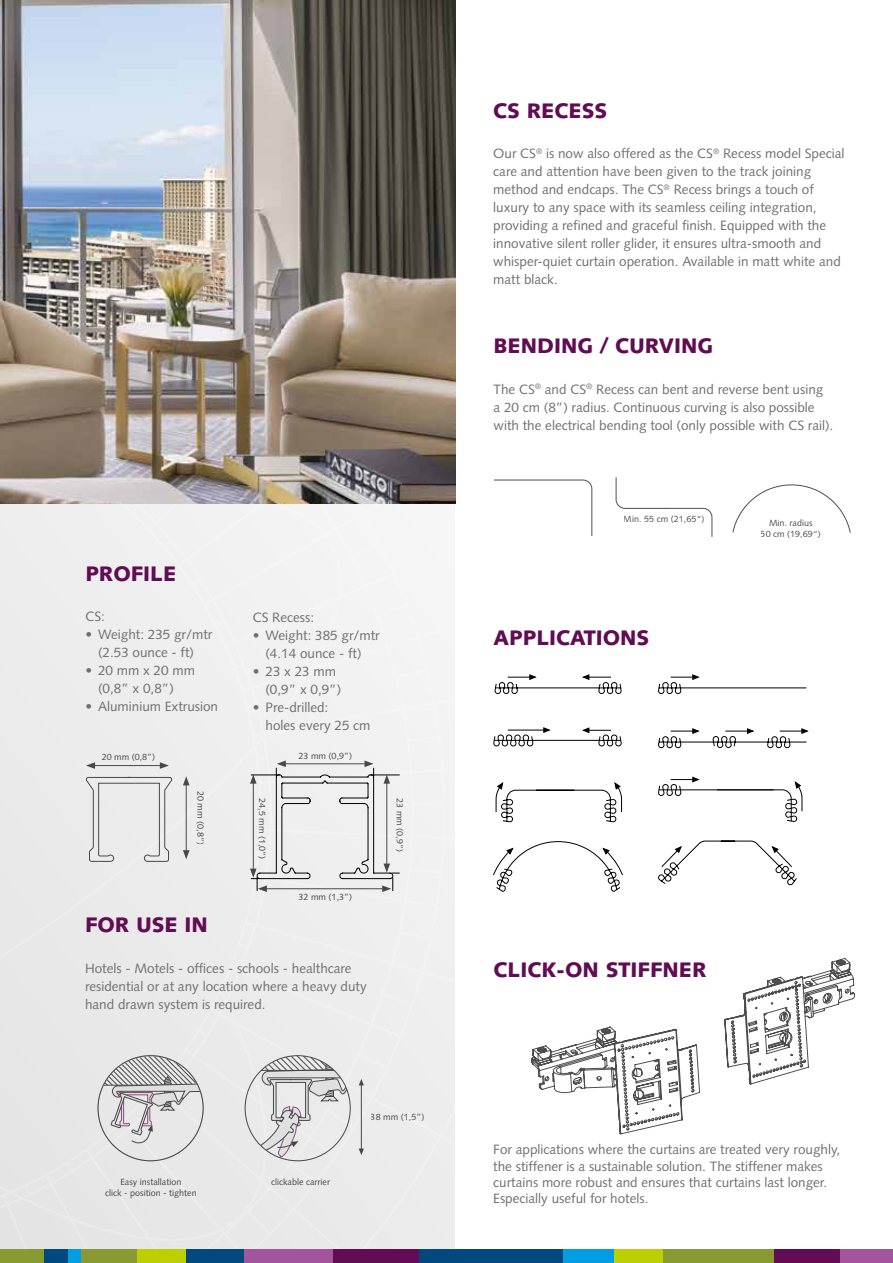
<style>
.page{position:relative;width:893px;height:1263px;background:#fff}
.page>*{position:absolute;margin:0;border:0;box-sizing:border-box;transform-origin:0 0}
.t1{font:900 21px "Syntax";color:#610c53}
.t2{font:13.5px/18px "Syntax";color:#706f6f}
.t3{font:9px/10.5px "Syntax";color:#000;text-align:center}
</style>
<div class="page">
<div style="left:0;top:504px;width:455px;height:746px;background:#ededed"></div>
<div style="left:243px;top:1250px;width:90px;height:13px;background:#a2559d"></div>
<div style="left:836px;top:1250px;width:57px;height:13px;background:#a2559d"></div>
<div style="left:0;top:1250px;width:44px;height:13px;background:#899a32"></div>
<div style="left:68px;top:1250px;width:13px;height:13px;background:#009fe3"></div>
<div style="left:562px;top:1250px;width:52px;height:13px;background:#009fe3"></div>
<div style="left:186px;top:1250px;width:58px;height:13px;background:#00497f"></div>
<div style="left:418px;top:1250px;width:144px;height:13px;background:#00497f"></div>
<div style="left:44px;top:1250px;width:24px;height:13px;background:#00497f"></div>
<div style="left:333px;top:1250px;width:85px;height:13px;background:#610c53"></div>
<div style="left:774px;top:1250px;width:66px;height:13px;background:#610c53"></div>
<div style="left:81px;top:1250px;width:57px;height:13px;background:#899a32"></div>
<div style="left:662px;top:1250px;width:112px;height:13px;background:#899a32"></div>
<div style="left:138px;top:1250px;width:48px;height:13px;background:#bccf00"></div>
<div style="left:614px;top:1250px;width:49px;height:13px;background:#bccf00"></div>
<img style="left:0;top:0;width:455px;height:504px">
<hr style="left:93px;top:765px;width:69px;height:1px;background:#000">
<svg style="left:86px;top:762px;width:9px;height:7px"></svg>
<svg style="left:160px;top:762px;width:9px;height:7px"></svg>
<svg style="left:494px;top:477px;width:357px;height:60px"></svg>
<svg style="left:86px;top:777px;width:86px;height:85px;background:#dfdfdf"></svg>
<hr style="left:186px;top:783px;width:1px;height:69px;background:#000">
<svg style="left:183px;top:776px;width:7px;height:9px"></svg>
<svg style="left:183px;top:850px;width:7px;height:9px"></svg>
<svg style="left:531px;top:958px;width:324px;height:176px"></svg>
<svg style="left:245px;top:1056px;width:105px;height:101px;background:#d5d4d4"></svg>
<svg style="left:359px;top:1079px;width:5px;height:6px"></svg>
<svg style="left:359px;top:1148px;width:5px;height:7px"></svg>
<hr style="left:361px;top:1085px;width:1px;height:64px;background:#000">
<hr style="left:98px;top:1085px;width:104px;height:1px;background:#000">
<svg style="left:103px;top:1056px;width:99px;height:87px;background:#cccbcc"></svg>
<svg style="left:495px;top:674px;width:126px;height:20px"></svg>
<svg style="left:658px;top:674px;width:149px;height:20px"></svg>
<svg style="left:496px;top:782px;width:126px;height:40px"></svg>
<hr style="left:659px;top:789px;width:115px;height:1px;background:#000">
<svg style="left:716px;top:781px;width:86px;height:41px"></svg>
<svg style="left:658px;top:777px;width:41px;height:19px"></svg>
<svg style="left:493px;top:735px;width:40px;height:11px"></svg>
<hr style="left:494px;top:740px;width:127px;height:1px;background:#000">
<svg style="left:543px;top:727px;width:7px;height:6px"></svg>
<hr style="left:508px;top:730px;width:36px;height:1px;background:#000">
<svg style="left:582px;top:727px;width:39px;height:19px"></svg>
<svg style="left:658px;top:728px;width:150px;height:20px"></svg>
<svg style="left:493px;top:841px;width:130px;height:51px"></svg>
<svg style="left:658px;top:841px;width:139px;height:44px"></svg>
<svg style="left:250px;top:760px;width:149px;height:132px"></svg>
<h1 class="t1" style="left:85px;top:561px;width:92px">PROFILE</h1>
<p class="t2" style="left:85px;top:607px;width:21px">CS:</p>
<p class="t2" style="left:85px;top:625px;width:129px;text-align:center">• Weight: 235 gr/mtr (2.53 ounce - ft)</p>
<p class="t2" style="left:98px;top:661px;width:98px;text-indent:-13px">• 20 mm x 20 mm (0,8” x 0,8”)</p>
<p class="t2" style="left:85px;top:697px;width:134px">• Aluminium Extrusion</p>
<p class="t3" style="left:102px;top:752px;width:55px">20 mm (0,8”)</p>
<p class="t3" style="left:206px;top:791px;width:55px;rotate:90deg">20 mm (0,8”)</p>
<p class="t2" style="left:253px;top:608px;width:63px">CS Recess:</p>
<p class="t2" style="left:253px;top:626px;width:129px;text-align:center">• Weight: 385 gr/mtr (4.14 ounce - ft)</p>
<p class="t2" style="left:265px;top:662px;width:77px;text-indent:-13px">• 23 x 23 mm (0,9” x 0,9”)</p>
<p class="t2" style="left:265px;top:698px;width:107px;text-indent:-13px">• Pre-drilled:<br>holes every 25 cm</p>
<p class="t3" style="left:299px;top:750px;width:55px">23 mm (0,9”)</p>
<p class="t3" style="left:268px;top:798px;width:63px;rotate:90deg">24,5 mm (1,0”)</p>
<p class="t3" style="left:405px;top:798px;width:55px;rotate:90deg">23 mm (0,9”)</p>
<p class="t3" style="left:299px;top:891px;width:55px">32 mm (1,3”)</p>
<h1 class="t1" style="left:85px;top:912px;width:124px">FOR USE IN</h1>
<p class="t2" style="left:85px;top:959px;width:283px">Hotels - Motels - offices - schools - healthcare residential or at any location where a heavy duty hand drawn system is required.</p>
<p class="t3" style="left:120px;top:1177px;width:63px">Easy installation</p>
<p class="t3" style="left:271px;top:1177px;width:60px">clickable carrier</p>
<p class="t3" style="left:105px;top:1188px;width:93px">click - position - tighten</p>
<p class="t3" style="left:371px;top:1111px;width:55px">38 mm (1,5”)</p>
<h1 class="t1" style="left:493px;top:98px;width:116px">CS RECESS</h1>
<p class="t2" style="left:493px;top:145px;width:353px">Our CS<sup>®</sup> is now also offered as the CS<sup>®</sup> Recess model Special care and attention have been given to the track joining method and endcaps. The CS<sup>®</sup> Recess brings a touch of luxury to any space with its seamless ceiling integration, providing a refined and graceful finish. Equipped with the innovative silent roller glider, it ensures ultra-smooth and whisper-quiet curtain operation. Available in matt white and matt black.</p>
<h1 class="t1" style="left:494px;top:333px;width:221px">BENDING / CURVING</h1>
<p class="t2" style="left:494px;top:380px;width:341px">The CS<sup>®</sup> and CS<sup>®</sup> Recess can bent and reverse bent using a 20 cm (8”) radius. Continuous curving is also possible with the electrical bending tool (only possible with CS rail).</p>
<p class="t3" style="left:624px;top:514px;width:82px">Min. 55 cm (21,65“)</p>
<h1 class="t1" style="left:494px;top:625px;width:157px">APPLICATIONS</h1>
<p class="t3" style="left:761px;top:518px;width:62px">Min. radius<br>50 cm (19,69“)</p>
<h1 class="t1" style="left:494px;top:957px;width:214px">CLICK-ON STIFFNER</h1>
<p class="t2" style="left:493px;top:1142px;width:349px;line-height:16.2px">For applications where the curtains are treated very roughly, the stiffener is a sustainable solution. The stiffener makes curtains more robust and ensures that curtains last longer.<br>Especially useful for hotels.</p>
</div>
